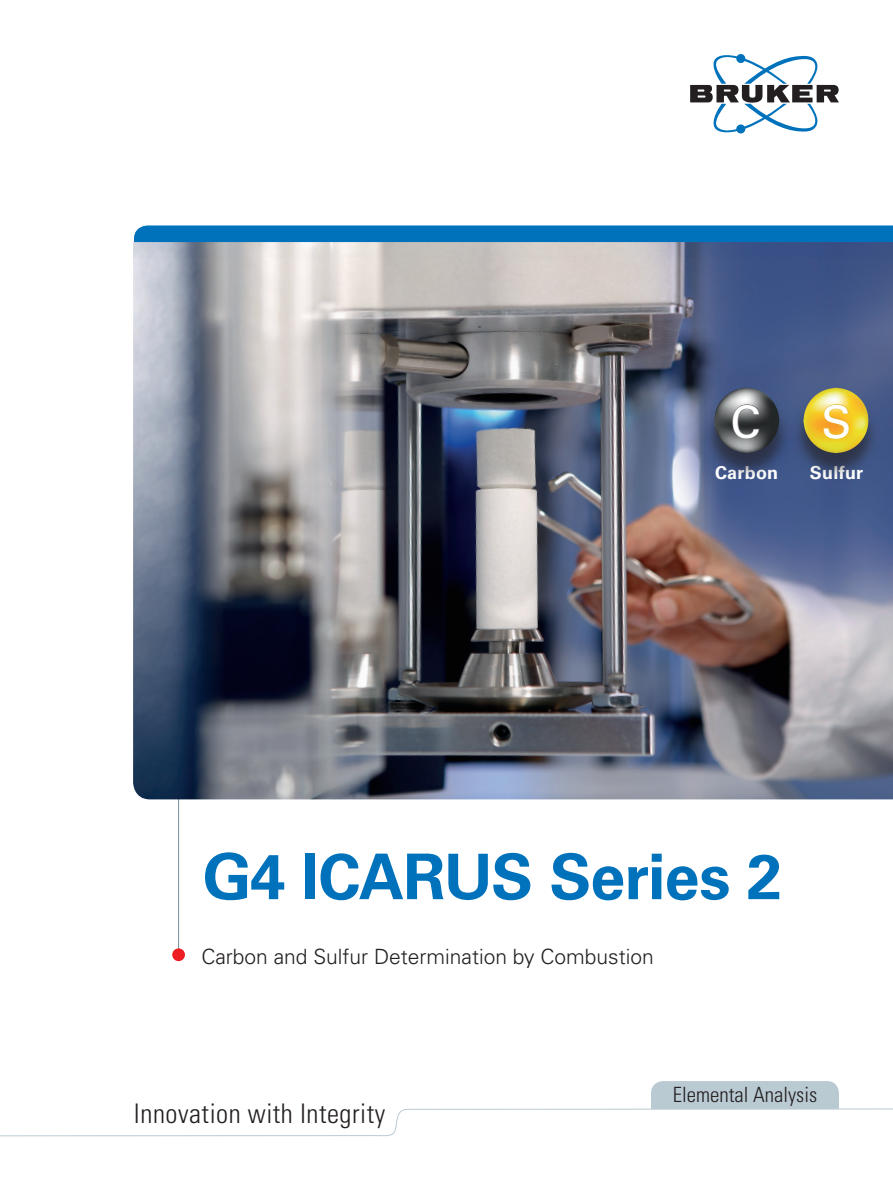
<style>
.page{position:relative;width:893px;height:1187px;background:#fff}
.page>*{position:absolute;margin:0;border:0;box-sizing:border-box;transform-origin:0 0}
.t1{font:700 63px "Univers LT Std";letter-spacing:-.02em;color:#0072bc}
.t2{font:45px "Univers LT Std";color:#fff}
.t3{font:300 condensed 27px "Univers LT Std";letter-spacing:.02em;color:#231f20}
.t4{font:300 21px "Univers LT Std";color:#231f20}
.t5{font:300 condensed 21px "Univers LT Std";color:#231f20}
.t6{font:700 18px "Univers LT Std";letter-spacing:.015em;color:#fff}
</style>
<div class="page">
<svg style="left:690px;top:54px;width:149px;height:79px"></svg>
<svg style="left:0;top:1081px;width:893px;height:56px"></svg>
<hr style="left:178px;top:786px;width:1px;height:168px;background:#738a95">
<div style="left:172px;top:948px;width:13px;height:13px;background:#ee1d23;border-radius:50%"></div>
<div style="left:134px;top:225px;width:759px;height:17px;background:#0072bc"></div>
<img style="left:133px;top:242px;width:760px;height:557px">
<div style="left:790px;top:389px;width:103px;height:92px;background:#231f20;opacity:.45"></div>
<img style="left:803px;top:388px;width:31px;height:60px">
<svg style="left:823px;top:404px;width:27px;height:35px"></svg>
<div style="left:688px;top:389px;width:105px;height:92px;background:#231f20;opacity:.45"></div>
<img style="left:714px;top:388px;width:31px;height:46px">
<svg style="left:732px;top:404px;width:28px;height:35px"></svg>
<h2 class="t2" style="left:730px;top:395px;width:32px">C</h2>
<p class="t6" style="left:715px;top:462px;width:65px">Carbon</p>
<h2 class="t2" style="left:822px;top:395px;width:32px">S</h2>
<p class="t6" style="left:810px;top:462px;width:55px">Sulfur</p>
<h1 class="t1" style="left:203px;top:840px;width:581px">G4 ICARUS Series 2</h1>
<p class="t4" style="left:201px;top:944px;width:454px">Carbon and Sulfur Determination by Combustion</p>
<p class="t3" style="left:134px;top:1097px;width:253px">Innovation with Integrity</p>
<p class="t5" style="left:673px;top:1082px;width:146px">Elemental Analysis</p>
</div>
